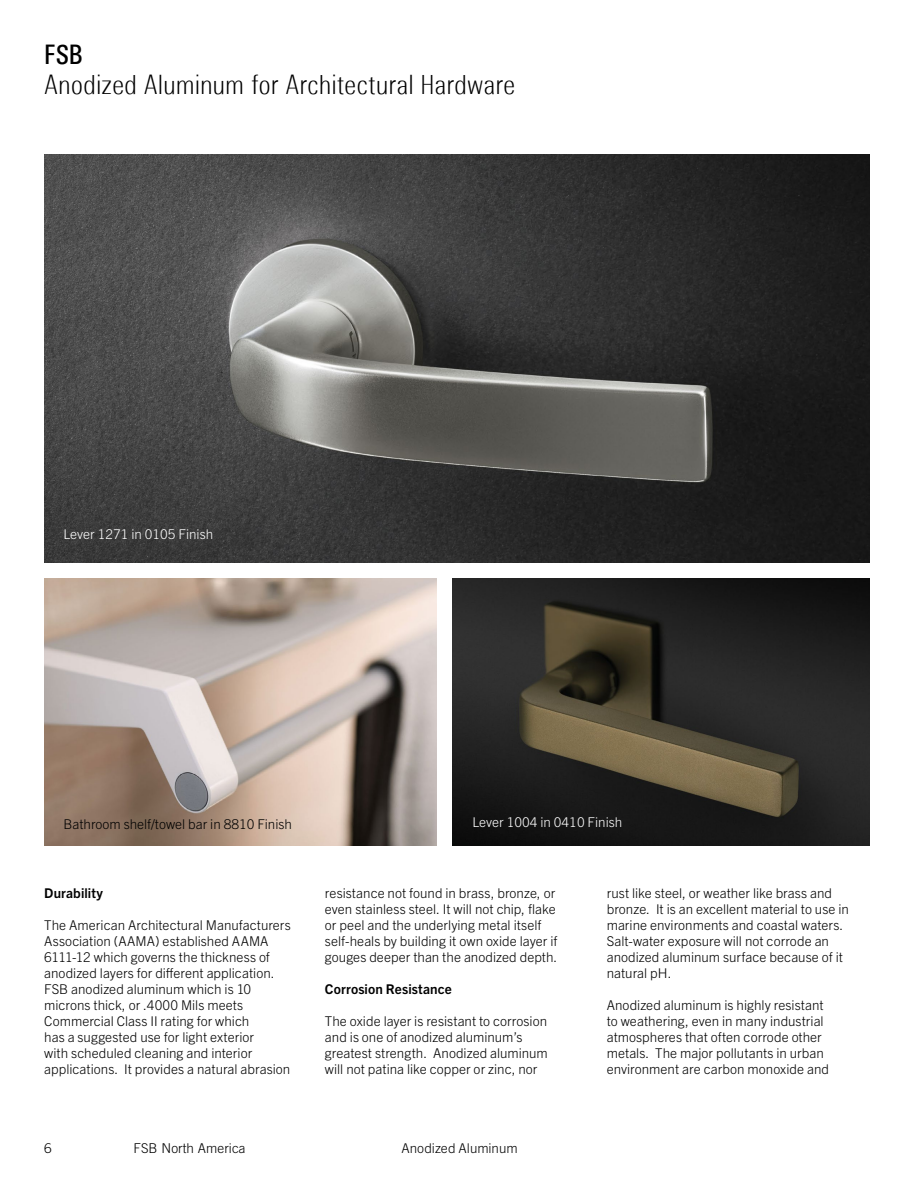
<style>
.page{position:relative;width:918px;height:1188px;background:#fff}
.page>*{position:absolute;margin:0;border:0;box-sizing:border-box;transform-origin:0 0}
.t1{font:27px "Traffic Mager";letter-spacing:-.005em;color:#000}
.t2{font:27px "Traffic Kraeftig";color:#000}
.t3{font:300 13.5px/15.9px "Trade Gothic Next LT Pro";color:#000}
.t4{font:300 13.5px "Trade Gothic Next LT Pro";color:#fff}
.t5{font:700 13.5px "Trade Gothic Next LT Pro";letter-spacing:.01em;color:#000}
.t6{font:300 13.5px "FSB Trade";letter-spacing:.005em;color:#000}
</style>
<div class="page">
<img style="left:44px;top:154px;width:825px;height:408px">
<img style="left:453px;top:579px;width:416px;height:266px">
<img style="left:44px;top:579px;width:392px;height:266px">
<h1 class="t2" style="left:44px;top:39px;width:41px">FSB</h1>
<h1 class="t1" style="left:44px;top:69px;width:473px">Anodized Aluminum for Architectural Hardware</h1>
<p class="t4" style="left:63px;top:524px;width:151px">Lever 1271 in 0105 Finish</p>
<p class="t3" style="left:63px;top:815px;width:230px">Bathroom shelf/towel bar in 8810 Finish</p>
<p class="t4" style="left:472px;top:813px;width:151px">Lever 1004 in 0410 Finish</p>
<p class="t5" style="left:44px;top:884px;width:60px">Durability</p>
<p class="t3" style="left:44px;top:916px;width:248px">The American Architectural Manufacturers Association (AAMA) established AAMA 6111-12 which governs the thickness of anodized layers for different application.<br>FSB anodized aluminum which is 10 microns thick, or .4000 Mils meets Commercial Class II rating for which<br>has a suggested use for light exterior<br>with scheduled cleaning and interior applications. It provides a natural abrasion</p>
<p class="t3" style="left:325px;top:884px;width:234px">resistance not found in brass, bronze, or even stainless steel. It will not chip, flake or peel and the underlying metal itself self-heals by building it own oxide layer if gouges deeper than the anodized depth.</p>
<p class="t5" style="left:325px;top:980px;width:128px">Corrosion Resistance</p>
<p class="t3" style="left:325px;top:1012px;width:224px">The oxide layer is resistant to corrosion and is one of anodized aluminum’s greatest strength. Anodized aluminum will not patina like copper or zinc, nor</p>
<p class="t6" style="left:44px;top:1141px;width:9px">6</p>
<p class="t6" style="left:134px;top:1141px;width:114px">FSB North America</p>
<p class="t3" style="left:401px;top:1140px;width:118px">Anodized Aluminum</p>
<p class="t3" style="left:607px;top:884px;width:244px">rust like steel, or weather like brass and bronze. It is an excellent material to use in marine environments and coastal waters.<br>Salt-water exposure will not corrode an anodized aluminum surface because of it natural pH.</p>
<p class="t3" style="left:607px;top:996px;width:224px">Anodized aluminum is highly resistant to weathering, even in many industrial atmospheres that often corrode other metals. The major pollutants in urban environment are carbon monoxide and</p>
</div>
